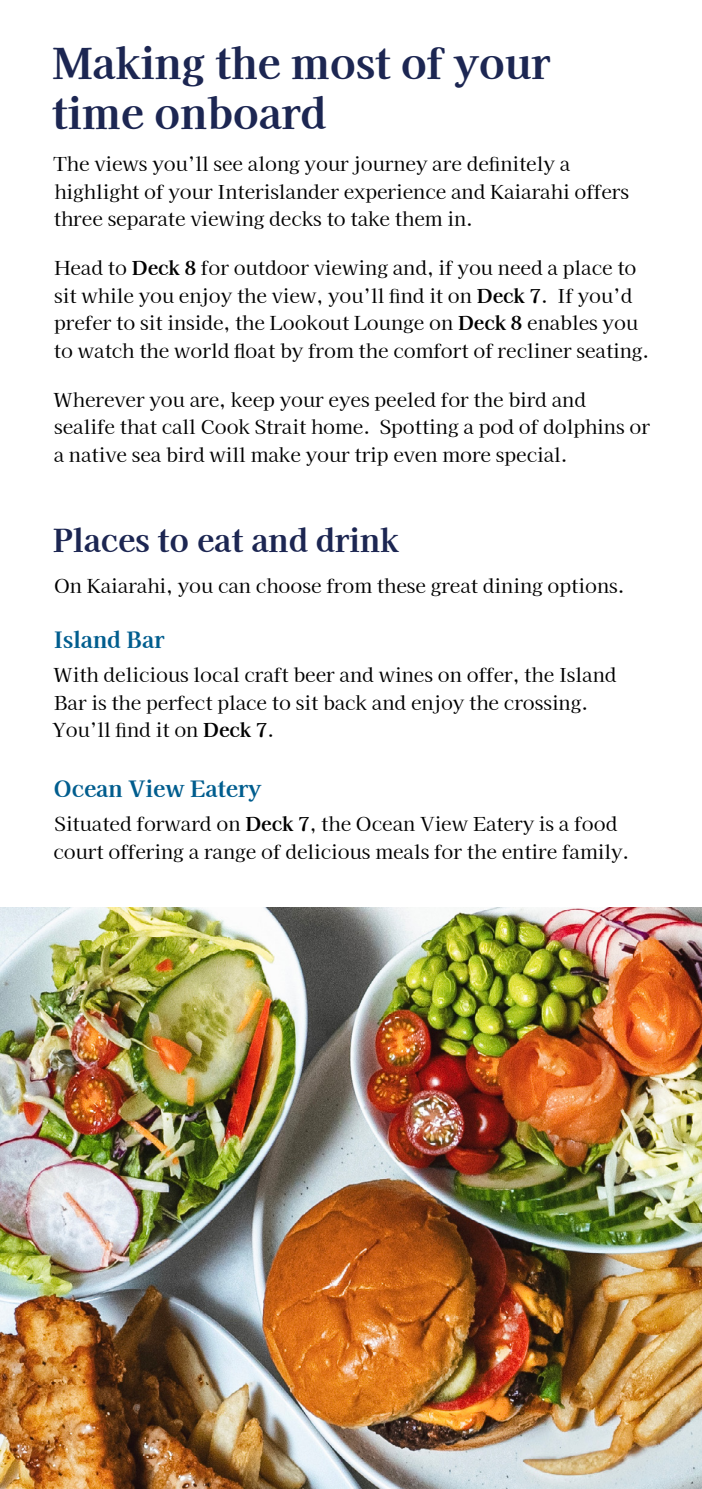
<style>
.page{position:relative;width:702px;height:1489px;background:#fff}
.page>*{position:absolute;margin:0;border:0;box-sizing:border-box;transform-origin:0 0}
.t1{font:800 42.5px/50px "Kaisei Tokumin";letter-spacing:-.005em;color:#1c2652}
.t2{font:800 31.75px "Kaisei Tokumin";color:#1c2652}
.t3{font:800 22.5px "Kaisei Tokumin";color:#005d8e}
.t4{font:19.25px/27.5px "Kaisei Tokumin";color:#000}
.s1{font-weight:800}
</style>
<div class="page">
<img style="left:0;top:907px;width:702px;height:581px">
<h1 class="t1" style="left:52px;top:38px;width:500px">Making the most of your time onboard</h1>
<p class="t4" style="left:54px;top:151px;width:577px">The views you’ll see along your journey are definitely a highlight of your Interislander experience and Kaiarahi offers three separate viewing decks to take them in.</p>
<p class="t4" style="left:54px;top:254px;width:597px">Head to <span class="s1">Deck 8</span> for outdoor viewing and, if you need a place to sit while you enjoy the view, you’ll find it on <span class="s1">Deck 7</span>. If you’d prefer to sit inside, the Lookout Lounge on <span class="s1">Deck 8</span> enables you to watch the world float by from the comfort of recliner seating.</p>
<p class="t4" style="left:53px;top:386px;width:598px">Wherever you are, keep your eyes peeled for the bird and sealife that call Cook Strait home. Spotting a pod of dolphins or a native sea bird will make your trip even more special.</p>
<h2 class="t2" style="left:53px;top:521px;width:348px">Places to eat and drink</h2>
<p class="t4" style="left:54px;top:572px;width:572px">On Kaiarahi, you can choose from these great dining options.</p>
<p class="t3" style="left:54px;top:626px;width:112px">Island Bar</p>
<p class="t4" style="left:52px;top:661px;width:565px">With delicious local craft beer and wines on offer, the Island<br>Bar is the perfect place to sit back and enjoy the crossing.<br>You’ll find it on <span class="s1">Deck 7</span>.</p>
<p class="t3" style="left:53px;top:775px;width:210px">Ocean View Eatery</p>
<p class="t4" style="left:53px;top:810px;width:577px">Situated forward on <span class="s1">Deck 7</span>, the Ocean View Eatery is a food court offering a range of delicious meals for the entire family.</p>
</div>
